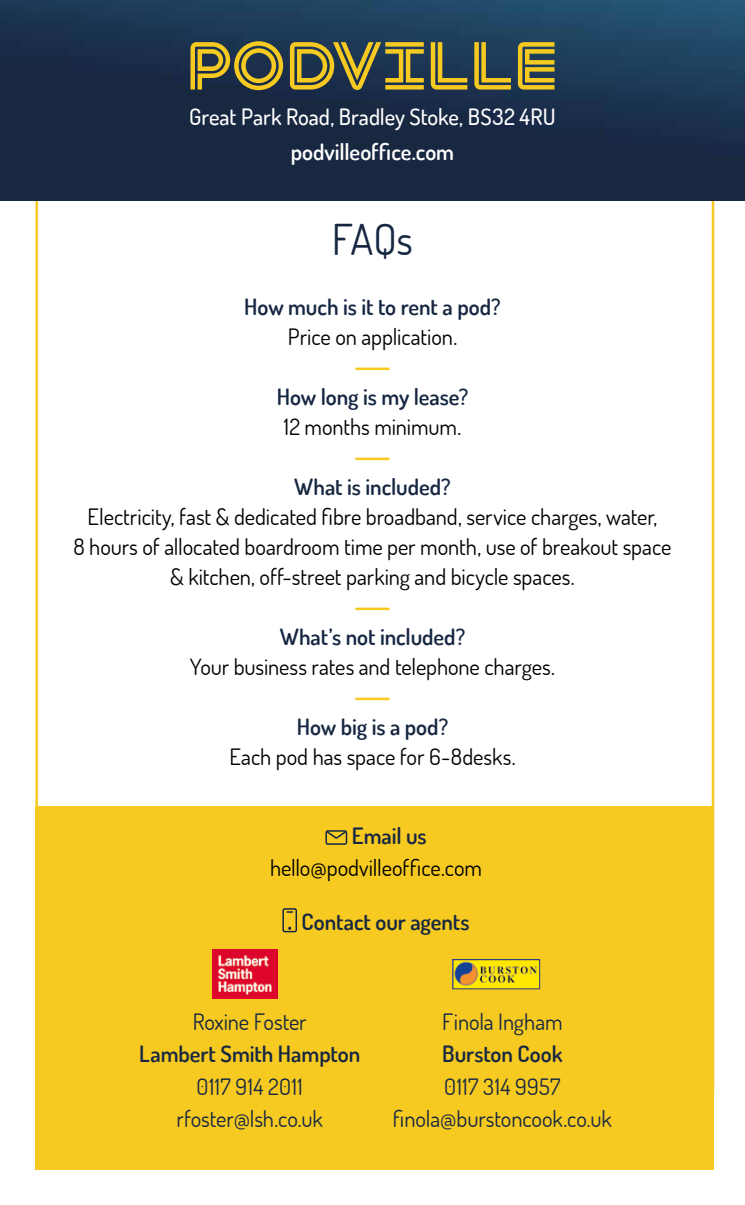
<style>
.page{position:relative;width:745px;height:1205px;background:#fff}
.page>*{position:absolute;margin:0;border:0;box-sizing:border-box;transform-origin:0 0}
.t1{font:42.5px "Dosis";color:#172742}
.t2{font:22.5px/30px "Dosis";letter-spacing:-.005em;color:#000;text-align:center}
.t3{font:600 22.5px "Dosis";letter-spacing:-.005em;color:#172742}
.t4{font:22.5px/32.5px "Dosis";letter-spacing:-.005em;color:#172742;text-align:center}
.t5{font:500 22.5px "Dosis";color:#fff}
.t6{font:600 22.5px "Dosis";letter-spacing:-.005em;color:#fff}
</style>
<div class="page">
<div style="left:35px;top:806px;width:678px;height:363px;background:#f6ca21"></div>
<img style="left:0;top:0;width:744px;height:201px">
<hr style="left:355px;top:368px;width:34px;height:2px;background:#f6ca21">
<hr style="left:355px;top:458px;width:34px;height:2px;background:#f6ca21">
<hr style="left:355px;top:608px;width:34px;height:2px;background:#f6ca21">
<hr style="left:355px;top:698px;width:34px;height:2px;background:#f6ca21">
<svg style="left:190px;top:41px;width:364px;height:49px;background:#76723c"></svg>
<div style="left:325px;top:830px;width:22px;height:15px;border:2px solid #172742;border-radius:2px"></div>
<svg style="left:325px;top:830px;width:23px;height:10px"></svg>
<div style="left:282px;top:908px;width:15px;height:24px;border:2px solid #172742;border-radius:2px"></div>
<img style="left:212px;top:950px;width:65px;height:48px">
<img style="left:454px;top:961px;width:83px;height:26px">
<div style="left:452px;top:959px;width:87px;height:30px;border:1px solid #283583"></div>
<p class="t5" style="left:189px;top:102px;width:368px">Great Park Road, Bradley Stoke, BS32 4RU</p>
<p class="t6" style="left:290px;top:137px;width:165px">podvilleoffice.com</p>
<h1 class="t1" style="left:332px;top:212px;width:82px">FAQs</h1>
<p class="t3" style="left:244px;top:292px;width:258px">How much is it to rent a pod?</p>
<p class="t2" style="left:287px;top:321px;width:171px">Price on application.</p>
<p class="t3" style="left:276px;top:382px;width:193px">How long is my lease?</p>
<p class="t2" style="left:283px;top:411px;width:179px">12 months minimum.</p>
<p class="t3" style="left:294px;top:472px;width:158px">What is included?</p>
<p class="t2" style="left:73px;top:501px;width:599px">Electricity, fast &amp; dedicated fibre broadband, service charges, water,<br>8 hours of allocated boardroom time per month, use of breakout space &amp; kitchen, off-street parking and bicycle spaces.</p>
<p class="t3" style="left:279px;top:622px;width:187px">What’s not included?</p>
<p class="t2" style="left:190px;top:651px;width:366px">Your business rates and telephone charges.</p>
<p class="t3" style="left:296px;top:712px;width:153px">How big is a pod?</p>
<p class="t2" style="left:229px;top:741px;width:287px">Each pod has space for 6-8desks.</p>
<p class="t3" style="left:351px;top:821px;width:76px">Email us</p>
<p class="t2" style="left:270px;top:852px;width:213px">hello@podvilleoffice.com</p>
<p class="t3" style="left:301px;top:907px;width:169px">Contact our agents</p>
<p class="t4" style="left:192px;top:1004px;width:115px">Roxine Foster</p>
<p class="t3" style="left:139px;top:1039px;width:222px">Lambert Smith Hampton</p>
<p class="t4" style="left:176px;top:1069px;width:148px">0117 914 2011 rfoster@lsh.co.uk</p>
<p class="t4" style="left:442px;top:1004px;width:122px">Finola Ingham</p>
<p class="t3" style="left:442px;top:1039px;width:122px">Burston Cook</p>
<p class="t4" style="left:392px;top:1069px;width:220px">0117 314 9957 finola@burstoncook.co.uk</p>
</div>
